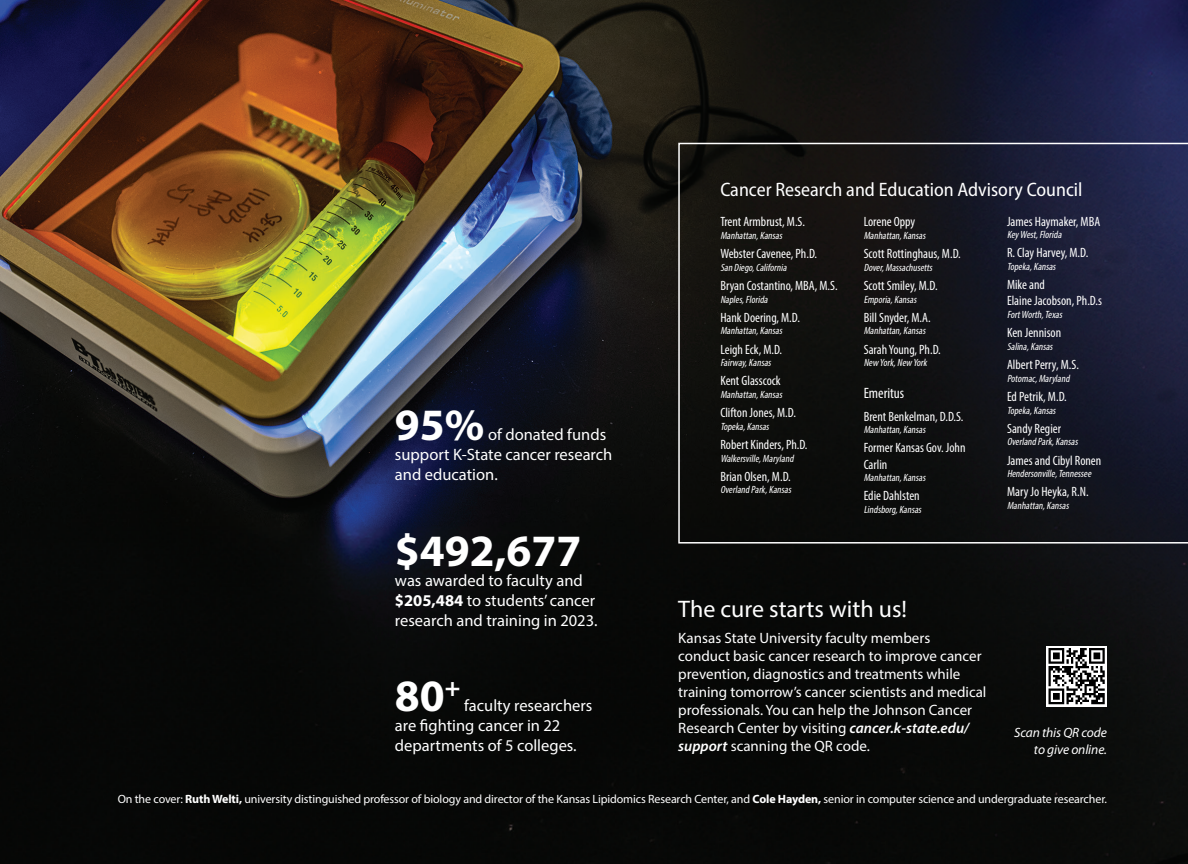
<style>
.page{position:relative;width:1188px;height:864px;background:#fff}
.page>*{position:absolute;margin:0;border:0;box-sizing:border-box;transform-origin:0 0}
.Brags_Purple{font:700 45px "Myriad Pro";color:#fff}
.title_2{font:24px "Myriad Pro";color:#fff}
.Council_Title{font:semi-condensed 19.5px "Myriad Pro";color:#fff}
.Brags_Purple-2{font:16.5px/19.8px "Myriad Pro";color:#fff}
.body_text{font:15px/18px "Myriad Pro";color:#fff}
.Council_P{font:condensed 15px "Myriad Pro";color:#fff}
.Council_P-2{font:condensed 13.5px/16.2px "Myriad Pro";color:#fff}
.Council_P-3{font:italic 13.5px/16.2px "Myriad Pro";letter-spacing:-.01em;color:#fff;text-align:right}
.t1{font:12px "Myriad Pro";letter-spacing:-.01em;color:#fff}
.Council_P-4{font:italic condensed 10.5px "Myriad Pro";color:#fff}
.s1{font-weight:700}
.s2{font-weight:600;font-style:italic}
</style>
<div class="page">
<img style="left:0;top:0;width:1188px;height:864px">
<div style="left:678px;top:143px;width:510px;height:401px;border:2px solid #fff"></div>
<div style="left:1046px;top:646px;width:61px;height:61px;background:#fff"></div>
<svg style="left:1048px;top:648px;width:57px;height:56px"></svg>
<p class="Brags_Purple" style="left:395px;top:396px;width:91px">95%</p>
<p class="Brags_Purple-2" style="left:395px;top:425px;width:219px;text-indent:93px">of donated funds support K-State cancer research and education.</p>
<p class="Brags_Purple" style="left:395px;top:522px;width:188px">$492,677</p>
<p class="Brags_Purple-2" style="left:395px;top:570px;width:204px">was awarded to faculty and <span class="s1">$205,484</span> to students’ cancer research and training in 2023.</p>
<p class="Brags_Purple" style="left:395px;top:667px;width:67px">80<sup>+</sup></p>
<p class="Brags_Purple-2" style="left:395px;top:695px;width:199px;text-indent:69px">faculty researchers are fighting cancer in 22 departments of 5 colleges.</p>
<p class="Council_Title" style="left:720px;top:178px;width:364px">Cancer Research and Education Advisory Council</p>
<p class="Council_P-2" style="left:864px;top:214px;width:53px">Lorene Oppy</p>
<p class="Council_P-4" style="left:864px;top:229px;width:65px">Manhattan,Kansas</p>
<p class="Council_P-2" style="left:864px;top:245px;width:99px">Scott Rottinghaus, M.D.</p>
<p class="Council_P-4" style="left:864px;top:261px;width:72px">Dover,Massachusetts</p>
<p class="Council_P-2" style="left:864px;top:277px;width:75px">Scott Smiley, M.D.</p>
<p class="Council_P-4" style="left:864px;top:293px;width:56px">Emporia,Kansas</p>
<p class="Council_P-2" style="left:864px;top:309px;width:69px">Bill Snyder, M.A.</p>
<p class="Council_P-4" style="left:864px;top:325px;width:65px">Manhattan,Kansas</p>
<p class="Council_P-2" style="left:864px;top:341px;width:79px">Sarah Young, Ph.D.</p>
<p class="Council_P-4" style="left:864px;top:356px;width:67px">New York,New York</p>
<p class="Council_P" style="left:864px;top:384px;width:42px">Emeritus</p>
<p class="Council_P-2" style="left:864px;top:408px;width:101px">Brent Benkelman, D.D.S.</p>
<p class="Council_P-4" style="left:864px;top:423px;width:65px">Manhattan,Kansas</p>
<p class="Council_P-2" style="left:864px;top:440px;width:103px">Former Kansas Gov. John<br>Carlin</p>
<p class="Council_P-4" style="left:864px;top:471px;width:65px">Manhattan,Kansas</p>
<p class="Council_P-2" style="left:864px;top:488px;width:58px">Edie Dahlsten</p>
<p class="Council_P-4" style="left:864px;top:503px;width:61px">Lindsborg,Kansas</p>
<p class="Council_P-2" style="left:1007px;top:213px;width:95px">James Haymaker, MBA</p>
<p class="Council_P-4" style="left:1007px;top:228px;width:58px">KeyWest,Florida</p>
<p class="Council_P-2" style="left:1007px;top:245px;width:83px">R. Clay Harvey, M.D.</p>
<p class="Council_P-4" style="left:1007px;top:260px;width:52px">Topeka,Kansas</p>
<p class="Council_P-2" style="left:1007px;top:277px;width:96px">Mike and<br>Elaine Jacobson, Ph.D.s</p>
<p class="Council_P-4" style="left:1007px;top:308px;width:59px">FortWorth,Texas</p>
<p class="Council_P-2" style="left:1007px;top:325px;width:56px">Ken Jennison</p>
<p class="Council_P-4" style="left:1007px;top:340px;width:49px">Salina,Kansas</p>
<p class="Council_P-2" style="left:1007px;top:356px;width:73px">Albert Perry, M.S.</p>
<p class="Council_P-4" style="left:1007px;top:372px;width:66px">Potomac,Maryland</p>
<p class="Council_P-2" style="left:1007px;top:388px;width:61px">Ed Petrik, M.D.</p>
<p class="Council_P-4" style="left:1007px;top:404px;width:52px">Topeka,Kansas</p>
<p class="Council_P-2" style="left:1007px;top:420px;width:56px">Sandy Regier</p>
<p class="Council_P-4" style="left:1007px;top:436px;width:74px">Overland Park,Kansas</p>
<p class="Council_P-2" style="left:1007px;top:452px;width:96px">James and Cibyl Ronen</p>
<p class="Council_P-4" style="left:1007px;top:467px;width:88px">Hendersonville,Tennessee</p>
<p class="Council_P-2" style="left:1007px;top:484px;width:83px">Mary Jo Heyka, R.N.</p>
<p class="Council_P-4" style="left:1007px;top:499px;width:65px">Manhattan,Kansas</p>
<p class="Council_P-2" style="left:720px;top:214px;width:86px">Trent Armbrust, M.S.</p>
<p class="Council_P-4" style="left:720px;top:229px;width:65px">Manhattan,Kansas</p>
<p class="Council_P-2" style="left:720px;top:245px;width:98px">Webster Cavenee, Ph.D.</p>
<p class="Council_P-4" style="left:720px;top:261px;width:70px">San Diego,California</p>
<p class="Council_P-2" style="left:720px;top:277px;width:119px">Bryan Costantino, MBA, M.S.</p>
<p class="Council_P-4" style="left:720px;top:293px;width:51px">Naples,Florida</p>
<p class="Council_P-2" style="left:720px;top:309px;width:81px">Hank Doering, M.D.</p>
<p class="Council_P-4" style="left:720px;top:325px;width:65px">Manhattan,Kansas</p>
<p class="Council_P-2" style="left:720px;top:341px;width:63px">Leigh Eck, M.D.</p>
<p class="Council_P-4" style="left:720px;top:356px;width:54px">Fairway,Kansas</p>
<p class="Council_P-2" style="left:720px;top:373px;width:62px">Kent Glasscock</p>
<p class="Council_P-4" style="left:720px;top:388px;width:65px">Manhattan,Kansas</p>
<p class="Council_P-2" style="left:720px;top:404px;width:77px">Clifton Jones, M.D.</p>
<p class="Council_P-4" style="left:720px;top:420px;width:52px">Topeka,Kansas</p>
<p class="Council_P-2" style="left:720px;top:436px;width:89px">Robert Kinders, Ph.D.</p>
<p class="Council_P-4" style="left:720px;top:452px;width:77px">Walkersville,Maryland</p>
<p class="Council_P-2" style="left:720px;top:468px;width:72px">Brian Olsen, M.D.</p>
<p class="Council_P-4" style="left:720px;top:484px;width:74px">Overland Park,Kansas</p>
<p class="title_2" style="left:678px;top:595px;width:230px">The cure starts with us!</p>
<p class="body_text" style="left:678px;top:628px;width:310px">Kansas State University faculty members<br>conduct basic cancer research to improve cancer prevention, diagnostics and treatments while training tomorrow’s cancer scientists and medical professionals. You can help the Johnson Cancer Research Center by visiting <span class="s2">cancer.k-state.edu/ support</span> scanning the QR code.</p>
<p class="Council_P-3" style="left:1014px;top:725px;width:94px">Scan this QR code to give online.</p>
<p class="t1" style="left:118px;top:791px;width:991px">On the cover: <span class="s1">Ruth Welti,</span> university distinguished professor of biology and director of the Kansas Lipidomics Research Center, and <span class="s1">Cole Hayden,</span> senior in computer science and undergraduate researcher.</p>
</div>
